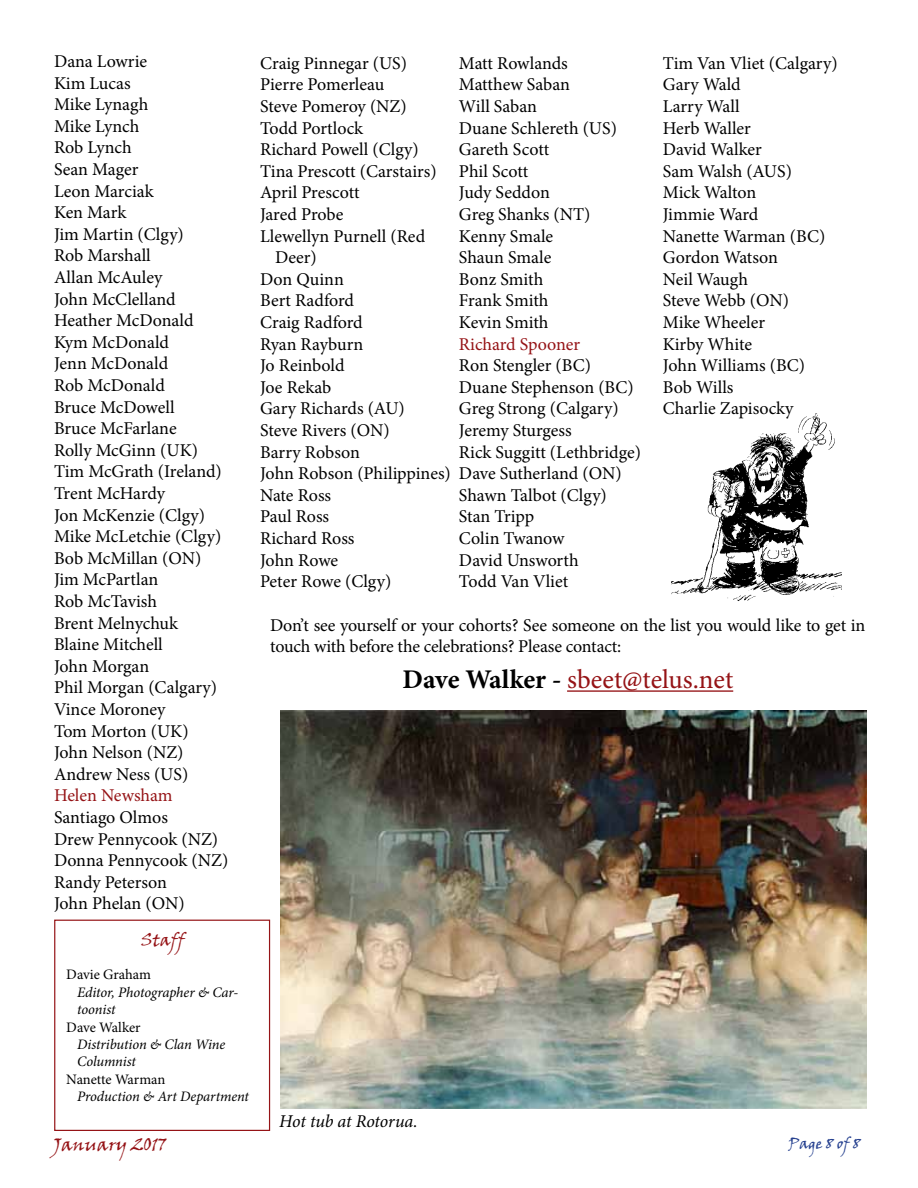
<style>
.page{position:relative;width:918px;height:1188px;background:#fff}
.page>*{position:absolute;margin:0;border:0;box-sizing:border-box;transform-origin:0 0}
.t1{font:27px "Minion Pro";color:#951316}
.t2{font:18px/21.6px "Minion Pro";letter-spacing:-.005em;color:#000}
.t3{font:18px "Minion Pro";letter-spacing:-.005em;color:#951316}
.t4{font:italic 18px "Minion Pro";letter-spacing:-.01em;color:#000}
.t5{font:18px "Viner Hand ITC";color:#951316}
.t6{font:16.95px "Viner Hand ITC";color:#951316}
.t7{font:15px "Viner Hand ITC";color:#25408f}
.t8{font:italic 14.55px/17.4px "Minion Pro";letter-spacing:-.01em;color:#000}
.t9{font:14.55px "Minion Pro";letter-spacing:-.005em;color:#000}
.s1{font-weight:700;color:#000}
</style>
<div class="page">
<hr style="left:567px;top:690px;width:166px;height:2px;background:#951316">
<div style="left:54px;top:920px;width:216px;height:211px;border:1px solid #951316"></div>
<img style="left:280px;top:710px;width:586px;height:398px">
<img style="left:671px;top:413px;width:171px;height:188px">
<p class="t2" style="left:54px;top:51px;width:169px">Dana Lowrie<br>Kim Lucas<br>Mike Lynagh<br>Mike Lynch<br>Rob Lynch<br>Sean Mager<br>Leon Marciak<br>Ken Mark<br>Jim Martin (Clgy)<br>Rob Marshall<br>Allan McAuley<br>John McClelland<br>Heather McDonald<br>Kym McDonald<br>Jenn McDonald<br>Rob McDonald<br>Bruce McDowell<br>Bruce McFarlane<br>Rolly McGinn (UK)<br>Tim McGrath (Ireland)<br>Trent McHardy<br>Jon McKenzie (Clgy)<br>Mike McLetchie (Clgy)<br>Bob McMillan (ON)<br>Jim McPartlan<br>Rob McTavish<br>Brent Melnychuk<br>Blaine Mitchell<br>John Morgan<br>Phil Morgan (Calgary)<br>Vince Moroney<br>Tom Morton (UK)<br>John Nelson (NZ)<br>Andrew Ness (US)</p>
<p class="t3" style="left:54px;top:784px;width:120px">Helen Newsham</p>
<p class="t2" style="left:54px;top:807px;width:176px">Santiago Olmos<br>Drew Pennycook (NZ)<br>Donna Pennycook (NZ)<br>Randy Peterson<br>John Phelan (ON)</p>
<p class="t6" style="left:141px;top:929px;width:45px">Staff</p>
<p class="t9" style="left:66px;top:965px;width:86px">Davie Graham</p>
<p class="t8" style="left:77px;top:983px;width:163px">Editor, Photographer &amp; Car&shy;toonist</p>
<p class="t9" style="left:66px;top:1017px;width:76px">Dave Walker</p>
<p class="t8" style="left:77px;top:1036px;width:150px">Distribution &amp; Clan Wine<br>Columnist</p>
<p class="t9" style="left:66px;top:1069px;width:101px">Nanette Warman</p>
<p class="t8" style="left:77px;top:1088px;width:173px">Production &amp; Art Department</p>
<p class="t2" style="left:260px;top:52px;width:148px">Craig Pinnegar (US)</p>
<p class="t2" style="left:260px;top:74px;width:126px">Pierre Pomerleau</p>
<p class="t2" style="left:260px;top:96px;width:148px">Steve Pomeroy (NZ)</p>
<p class="t2" style="left:260px;top:117px;width:105px">Todd Portlock</p>
<p class="t2" style="left:260px;top:139px;width:160px">Richard Powell (Clgy)</p>
<p class="t2" style="left:260px;top:160px;width:178px">Tina Prescott (Carstairs)</p>
<p class="t2" style="left:260px;top:182px;width:101px">April Prescott</p>
<p class="t2" style="left:260px;top:204px;width:85px">Jared Probe</p>
<p class="t2" style="left:260px;top:225px;width:167px">Llewellyn Purnell (Red</p>
<p class="t2" style="left:275px;top:247px;width:43px">Deer)</p>
<p class="t2" style="left:260px;top:268px;width:85px">Don Quinn</p>
<p class="t2" style="left:260px;top:290px;width:96px">Bert Radford</p>
<p class="t2" style="left:260px;top:312px;width:104px">Craig Radford</p>
<p class="t2" style="left:260px;top:333px;width:105px">Ryan Rayburn</p>
<p class="t2" style="left:260px;top:355px;width:86px">Jo Reinbold</p>
<p class="t2" style="left:260px;top:376px;width:73px">Joe Rekab</p>
<p class="t2" style="left:260px;top:398px;width:146px">Gary Richards (AU)</p>
<p class="t2" style="left:260px;top:420px;width:131px">Steve Rivers (ON)</p>
<p class="t2" style="left:260px;top:441px;width:101px">Barry Robson</p>
<p class="t2" style="left:260px;top:463px;width:192px">John Robson (Philippines)</p>
<p class="t2" style="left:260px;top:484px;width:73px">Nate Ross</p>
<p class="t2" style="left:260px;top:506px;width:71px">Paul Ross</p>
<p class="t2" style="left:260px;top:528px;width:96px">Richard Ross</p>
<p class="t2" style="left:260px;top:549px;width:80px">John Rowe</p>
<p class="t2" style="left:260px;top:571px;width:133px">Peter Rowe (Clgy)</p>
<p class="t2" style="left:459px;top:52px;width:160px">Matt Rowlands<br>Matthew Saban<br>Will Saban<br>Duane Schlereth (US)<br>Gareth Scott<br>Phil Scott<br>Judy Seddon<br>Greg Shanks (NT)<br>Kenny Smale<br>Shaun Smale<br>Bonz Smith<br>Frank Smith<br>Kevin Smith</p>
<p class="t3" style="left:459px;top:332px;width:123px">Richard Spooner</p>
<p class="t2" style="left:459px;top:355px;width:183px">Ron Stengler (BC)<br>Duane Stephenson (BC)<br>Greg Strong (Calgary)<br>Jeremy Sturgess<br>Rick Suggitt (Lethbridge)<br>Dave Sutherland (ON)<br>Shawn Talbot (Clgy)<br>Stan Tripp<br>Colin Twanow<br>David Unsworth<br>Todd Van Vliet</p>
<p class="t2" style="left:663px;top:52px;width:176px">Tim Van Vliet (Calgary)<br>Gary Wald<br>Larry Wall<br>Herb Waller<br>David Walker<br>Sam Walsh (AUS)<br>Mick Walton<br>Jimmie Ward<br>Nanette Warman (BC)<br>Gordon Watson<br>Neil Waugh<br>Steve Webb (ON)<br>Mike Wheeler<br>Kirby White<br>John Williams (BC)<br>Bob Wills<br>Charlie Zapisocky</p>
<p class="t2" style="left:270px;top:614px;width:597px">Don’t see yourself or your cohorts? See someone on the list you would like to get in touch with before the celebrations? Please contact:</p>
<h1 class="t1" style="left:402px;top:662px;width:332px"><span class="s1">Dave Walker -</span> sbeet@telus.net</h1>
<p class="t4" style="left:279px;top:1109px;width:140px">Hot tub at Rotorua.</p>
<p class="t5" style="left:53px;top:1134px;width:115px">January 2017</p>
<p class="t7" style="left:788px;top:1134px;width:74px">Page 8 of 8</p>
</div>
